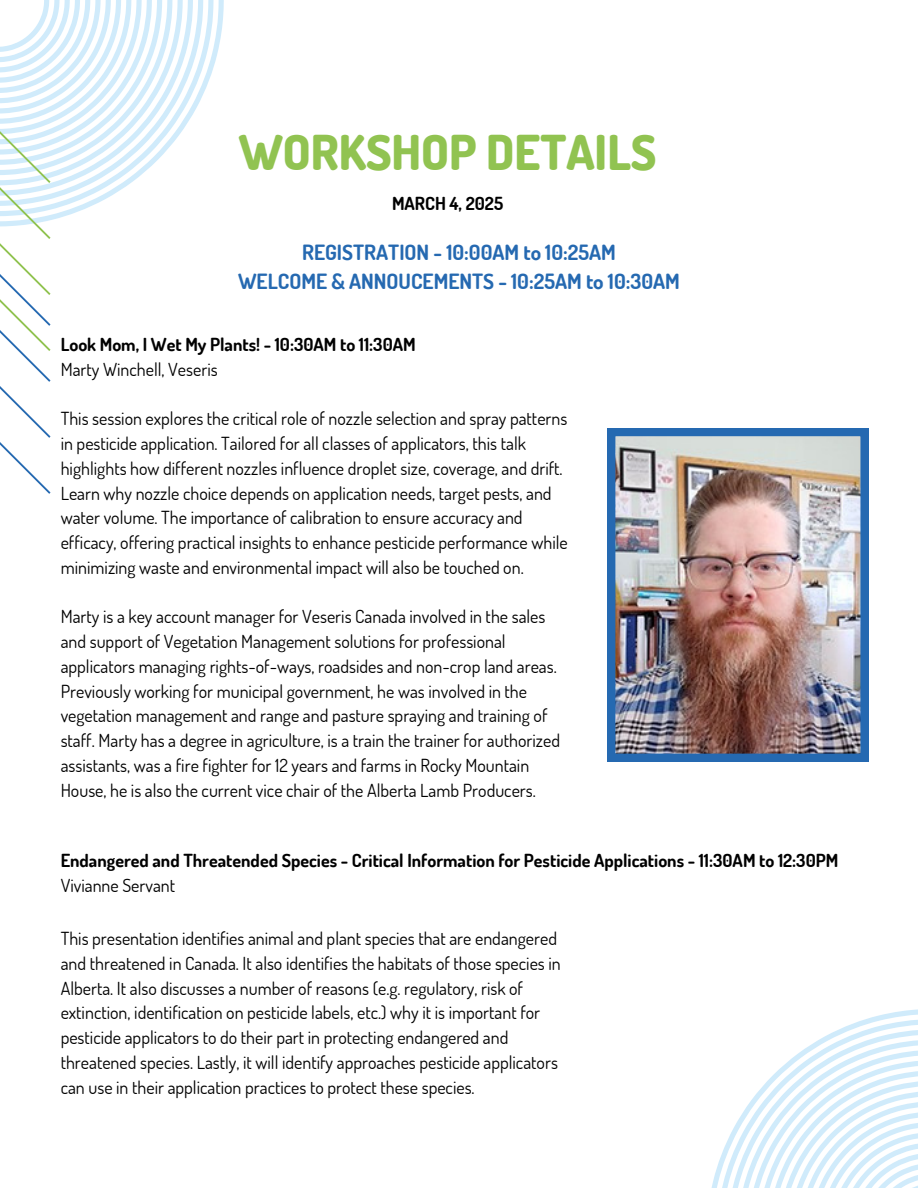
<style>
.page{position:relative;width:918px;height:1188px;background:#fff}
.page>*{position:absolute;margin:0;border:0;box-sizing:border-box;transform-origin:0 0}
.t1{font:800 48px "Dosis";color:#91c351}
.t2{font:700 21px/29.2px "Dosis";color:#2569b1;text-align:center}
.t3{font:18px/24.8px "Dosis";color:#000}
.t4{font:700 18px "Dosis";color:#000}
</style>
<div class="page">
<svg style="left:214px;top:0;width:10px;height:65px"></svg>
<svg style="left:203px;top:0;width:11px;height:94px"></svg>
<svg style="left:0;top:0;width:203px;height:494px"></svg>
<svg style="left:711px;top:1009px;width:207px;height:179px"></svg>
<img style="left:608px;top:428px;width:260px;height:333px">
<p class="t1" style="left:239px;top:121px;width:419px">WORKSHOP DETAILS</p>
<p class="t4" style="left:392px;top:192px;width:113px">MARCH 4, 2025</p>
<p class="t2" style="left:238px;top:237px;width:443px">REGISTRATION - 10:00AM to 10:25AM<br>WELCOME &amp; ANNOUCEMENTS - 10:25AM to 10:30AM</p>
<p class="t4" style="left:61px;top:333px;width:357px">Look Mom, I Wet My Plants! - 10:30AM to 11:30AM</p>
<h2 class="t3" style="left:61px;top:356px;width:159px">Marty Winchell, Veseris</h2>
<h3 class="t3" style="left:61px;top:406px;width:509px">This session explores the critical role of nozzle selection and spray patterns in pesticide application. Tailored for all classes of applicators, this talk highlights how different nozzles influence droplet size, coverage, and drift.<br>Learn why nozzle choice depends on application needs, target pests, and water volume. The importance of calibration to ensure accuracy and efficacy, offering practical insights to enhance pesticide performance while minimizing waste and environmental impact will also be touched on.</h3>
<p class="t3" style="left:61px;top:604px;width:501px">Marty is a key account manager for Veseris Canada involved in the sales and support of Vegetation Management solutions for professional applicators managing rights-of-ways, roadsides and non-crop land areas.<br>Previously working for municipal government, he was involved in the vegetation management and range and pasture spraying and training of staff. Marty has a degree in agriculture, is a train the trainer for authorized assistants, was a fire fighter for 12 years and farms in Rocky Mountain House, he is also the current vice chair of the Alberta Lamb Producers.</p>
<p class="t4" style="left:61px;top:848px;width:779px">Endangered and Threatended Species - Critical Information for Pesticide Applications - 11:30AM to 12:30PM</p>
<p class="t3" style="left:61px;top:872px;width:116px">Vivianne Servant</p>
<p class="t3" style="left:61px;top:926px;width:502px">This presentation identifies animal and plant species that are endangered and threatened in Canada. It also identifies the habitats of those species in Alberta. It also discusses a number of reasons (e.g. regulatory, risk of extinction, identification on pesticide labels, etc.) why it is important for pesticide applicators to do their part in protecting endangered and threatened species. Lastly, it will identify approaches pesticide applicators can use in their application practices to protect these species.</p>
</div>
